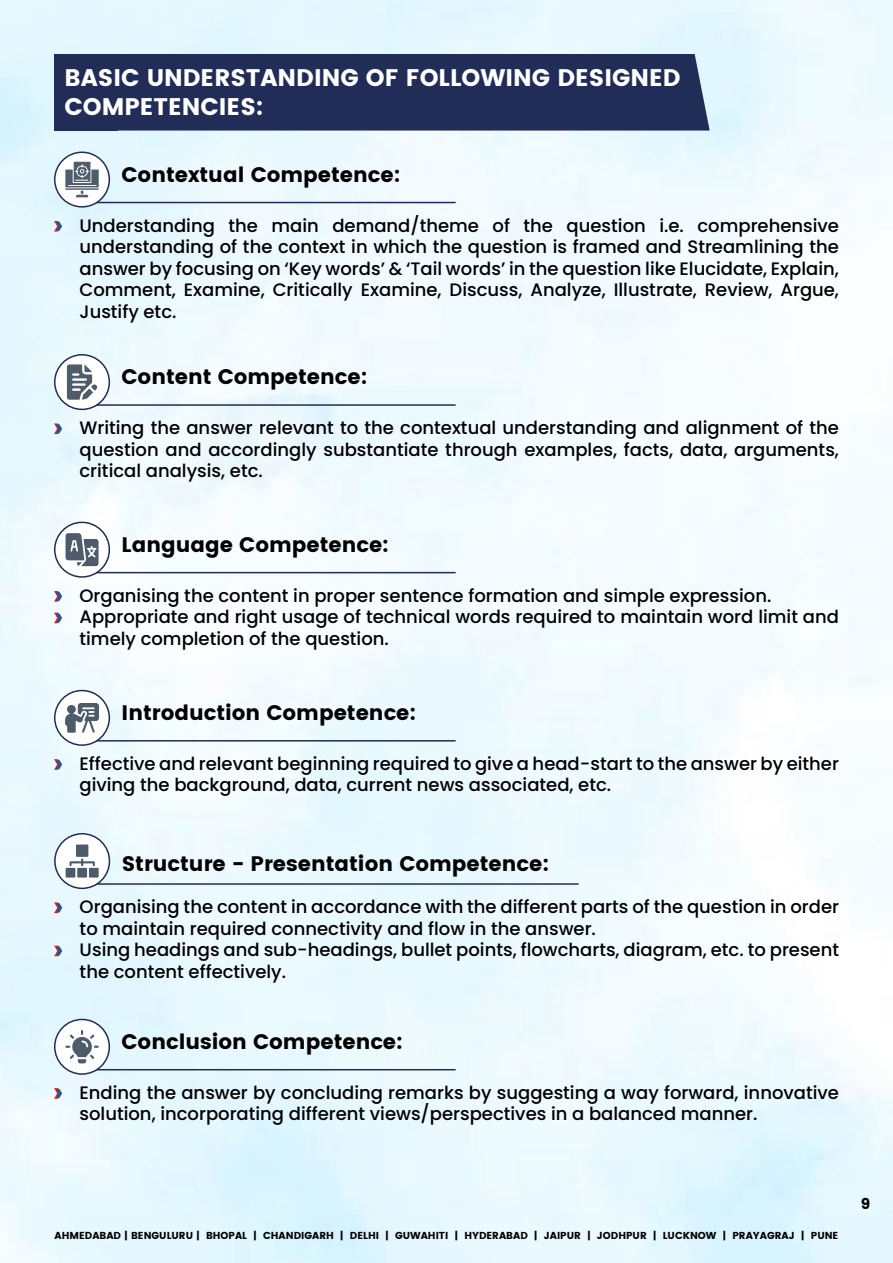
<style>
.page{position:relative;width:893px;height:1263px;background:#fff}
.page>*{position:absolute;margin:0;border:0;box-sizing:border-box;transform-origin:0 0}
.t1{font:700 24px/28.8px "Poppins";color:#fff}
.t2{font:700 21px "Poppins";color:#000}
.t3{font:500 18px/21.6px "Poppins";color:#000}
.t4{font:700 15px "Poppins";color:#000}
.t5{font:700 10.2px "Poppins";color:#000}
</style>
<div class="page">
<img style="left:0;top:0;width:893px;height:1160px">
<div style="left:118px;top:54px;width:592px;height:77px;background:#222d57"></div>
<div style="left:54px;top:54px;width:64px;height:77px;background:#222d57"></div>
<svg style="left:54px;top:221px;width:8px;height:11px"></svg>
<svg style="left:54px;top:423px;width:8px;height:11px"></svg>
<hr style="left:80px;top:202px;width:376px;height:1px;background:#222d57">
<hr style="left:80px;top:404px;width:376px;height:2px;background:#222d57">
<div style="left:55px;top:152px;width:54px;height:55px;background:#fff;border-radius:50%"></div>
<div style="left:54px;top:152px;width:56px;height:56px;border:2px solid #222d57;border-radius:50%"></div>
<div style="left:55px;top:355px;width:54px;height:54px;background:#fff;border-radius:50%"></div>
<div style="left:54px;top:354px;width:56px;height:56px;border:2px solid #222d57;border-radius:50%"></div>
<svg style="left:54px;top:591px;width:8px;height:11px"></svg>
<svg style="left:54px;top:613px;width:8px;height:10px"></svg>
<svg style="left:54px;top:759px;width:8px;height:11px"></svg>
<svg style="left:54px;top:902px;width:8px;height:11px"></svg>
<svg style="left:54px;top:946px;width:8px;height:10px"></svg>
<svg style="left:54px;top:1088px;width:8px;height:11px"></svg>
<hr style="left:80px;top:572px;width:376px;height:1px;background:#222d57">
<hr style="left:80px;top:740px;width:376px;height:1px;background:#222d57">
<hr style="left:80px;top:883px;width:499px;height:2px;background:#222d57">
<hr style="left:80px;top:1069px;width:376px;height:1px;background:#222d57">
<div style="left:55px;top:522px;width:54px;height:55px;background:#fff;border-radius:50%"></div>
<div style="left:54px;top:522px;width:56px;height:56px;border:2px solid #222d57;border-radius:50%"></div>
<div style="left:55px;top:690px;width:54px;height:55px;background:#fff;border-radius:50%"></div>
<div style="left:54px;top:690px;width:56px;height:56px;border:2px solid #222d57;border-radius:50%"></div>
<div style="left:55px;top:834px;width:54px;height:54px;background:#fff;border-radius:50%"></div>
<div style="left:54px;top:833px;width:56px;height:56px;border:2px solid #222d57;border-radius:50%"></div>
<div style="left:55px;top:1019px;width:54px;height:55px;background:#fff;border-radius:50%"></div>
<div style="left:54px;top:1019px;width:56px;height:56px;border:2px solid #222d57;border-radius:50%"></div>
<svg style="left:65px;top:1030px;width:34px;height:33px"></svg>
<svg style="left:66px;top:844px;width:33px;height:33px"></svg>
<svg style="left:65px;top:703px;width:34px;height:30px"></svg>
<svg style="left:66px;top:533px;width:33px;height:33px"></svg>
<svg style="left:67px;top:364px;width:30px;height:36px"></svg>
<svg style="left:65px;top:162px;width:34px;height:35px"></svg>
<h1 class="t1" style="left:65px;top:63px;width:618px">BASIC UNDERSTANDING OF FOLLOWING DESIGNED<br>COMPETENCIES:</h1>
<p class="t2" style="left:122px;top:162px;width:280px">Contextual Competence:</p>
<p class="t3" style="left:80px;top:215px;width:761px;text-align:justify">Understanding the main demand/theme of the question i.e. comprehensive understanding of the context in which the question is framed and Streamlining the answer by focusing on ‘Key words’ &amp; ‘Tail words’ in the question like Elucidate, Explain, Comment, Examine, Critically Examine, Discuss, Analyze, Illustrate, Review, Argue, Justify etc.</p>
<p class="t2" style="left:122px;top:365px;width:247px">Content Competence:</p>
<p class="t3" style="left:80px;top:417px;width:761px;text-align:justify">Writing the answer relevant to the contextual understanding and alignment of the question and accordingly substantiate through examples, facts, data, arguments, critical analysis, etc.</p>
<p class="t2" style="left:122px;top:532px;width:269px">Language Competence:</p>
<p class="t3" style="left:80px;top:585px;width:761px">Organising the content in proper sentence formation and simple expression.<br>Appropriate and right usage of technical words required to maintain word limit and timely completion of the question.</p>
<p class="t2" style="left:122px;top:701px;width:296px">Introduction Competence:</p>
<p class="t3" style="left:80px;top:753px;width:761px">Effective and relevant beginning required to give a head-start to the answer by either giving the background, data, current news associated, etc.</p>
<p class="t2" style="left:122px;top:851px;width:429px">Structure - Presentation Competence:</p>
<p class="t3" style="left:80px;top:896px;width:761px">Organising the content in accordance with the different parts of the question in order to maintain required connectivity and flow in the answer.<br>Using headings and sub-headings, bullet points, flowcharts, diagram, etc. to present the content effectively.</p>
<p class="t2" style="left:122px;top:1029px;width:283px">Conclusion Competence:</p>
<p class="t3" style="left:80px;top:1082px;width:761px">Ending the answer by concluding remarks by suggesting a way forward, innovative solution, incorporating different views/perspectives in a balanced manner.</p>
<p class="t5" style="left:55px;top:1230px;width:785px">AHMEDABAD | BENGULURU | BHOPAL | CHANDIGARH | DELHI | GUWAHITI | HYDERABAD | JAIPUR | JODHPUR | LUCKNOW | PRAYAGRAJ | PUNE</p>
<p class="t4" style="left:861px;top:1195px;width:11px">9</p>
</div>
